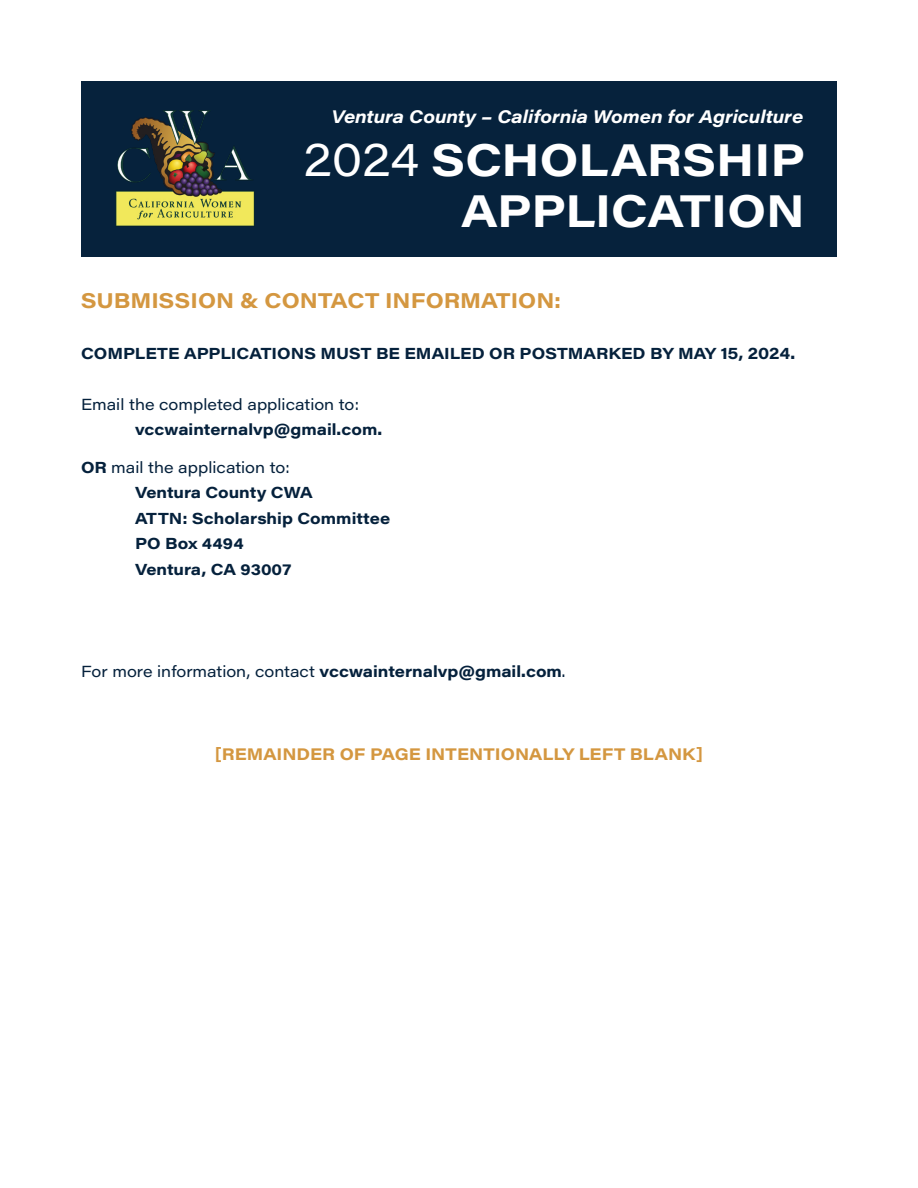
<style>
.page{position:relative;width:918px;height:1188px;background:#fff}
.page>*{position:absolute;margin:0;border:0;box-sizing:border-box;transform-origin:0 0}
.t1{font:700 45px "Acumin Pro Wide";color:#fff}
.t2{font:700 21px "Acumin Pro Wide";color:#d49740}
.t3{font:italic 700 18px "Acumin Pro Wide";color:#fff}
.t4{font:700 16.5px "Acumin Pro Wide";color:#d49740}
.t5{font:700 15.75px "Acumin Pro Wide";color:#05213c}
.t6{font:15.75px "Acumin Pro Wide";color:#05213c}
.s1{font-weight:400}
.s2{font-weight:700}
</style>
<div class="page">
<div style="left:81px;top:81px;width:756px;height:175px;background:#06223c"></div>
<img style="left:115px;top:110px;width:140px;height:117px">
<p class="t3" style="left:332px;top:103px;width:473px">Ventura County – California Women for Agriculture</p>
<p class="t1" style="left:304px;top:127px;width:503px"><span class="s1">2024</span> SCHOLARSHIP</p>
<p class="t1" style="left:461px;top:178px;width:345px">APPLICATION</p>
<p class="t2" style="left:81px;top:285px;width:482px">SUBMISSION &amp; CONTACT INFORMATION:</p>
<p class="t5" style="left:81px;top:342px;width:716px">COMPLETE APPLICATIONS MUST BE EMAILED OR POSTMARKED BY MAY 15, 2024.</p>
<p class="t6" style="left:81px;top:393px;width:279px">Email the completed application to:</p>
<p class="t5" style="left:135px;top:418px;width:249px">vccwainternalvp@gmail.com.</p>
<p class="t6" style="left:81px;top:456px;width:210px"><span class="s2">OR</span> mail the application to:</p>
<p class="t5" style="left:135px;top:481px;width:179px">Ventura County CWA</p>
<p class="t5" style="left:135px;top:507px;width:257px">ATTN: Scholarship Committee</p>
<p class="t5" style="left:135px;top:532px;width:110px">PO Box 4494</p>
<p class="t5" style="left:135px;top:558px;width:158px">Ventura, CA 93007</p>
<p class="t6" style="left:81px;top:660px;width:486px">For more information, contact <span class="s2">vccwainternalvp@gmail.com</span>.</p>
<p class="t4" style="left:215px;top:742px;width:490px">[REMAINDER OF PAGE INTENTIONALLY LEFT BLANK]</p>
</div>
